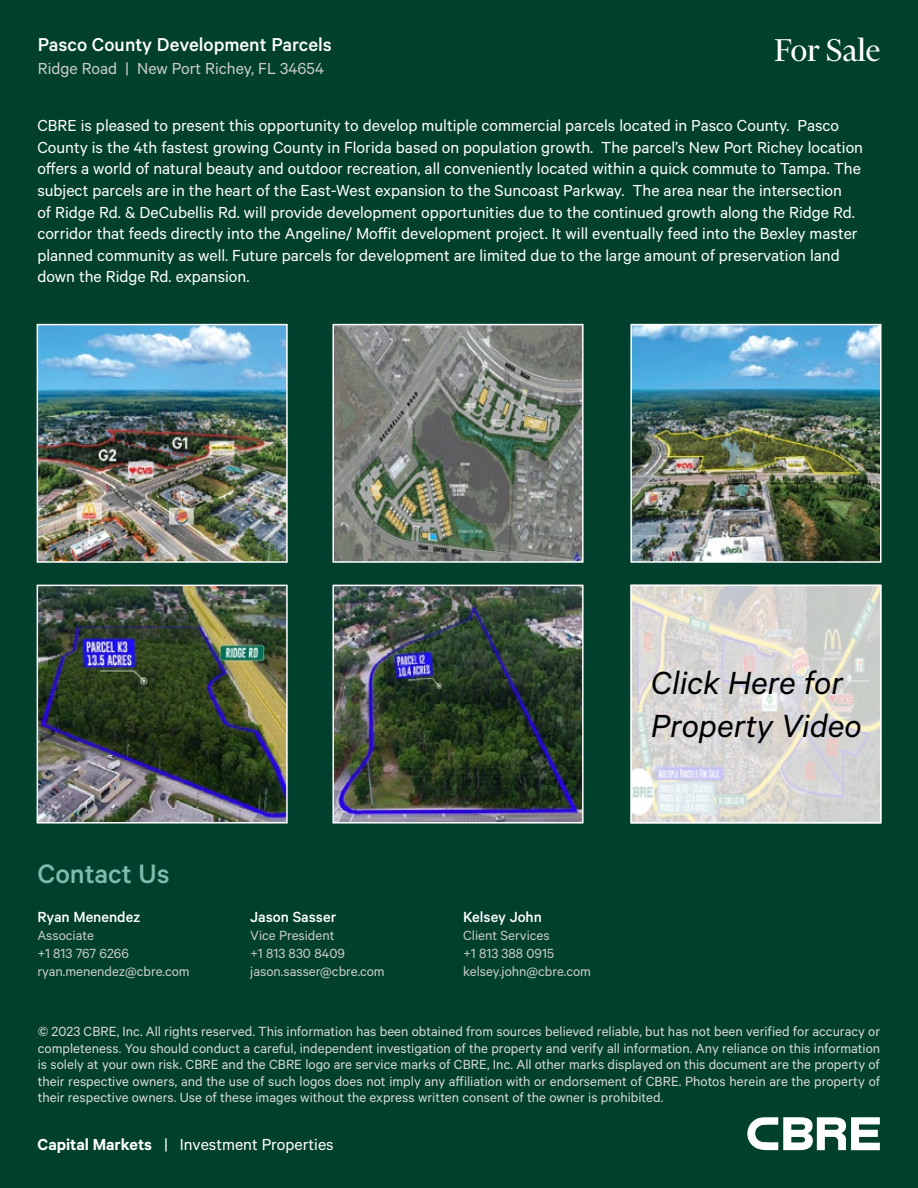
<style>
.page{position:relative;width:918px;height:1188px;background:#00402d}
.page>*{position:absolute;margin:0;border:0;box-sizing:border-box;transform-origin:0 0}
.t1{font:italic 36px/43.2px "Calibre";color:#000}
.t2{font:36px "Financier Display";color:#fff}
.t3{font:500 30px "Calibre";color:#80bcad}
.t4{font:500 21px "Calibre";color:#fff}
.t5{font:18px/21.6px "Calibre";color:#fff}
.t6{font:18px "Calibre";color:#cbcdca}
.t7{font:500 16.5px "Calibre";color:#fff}
.t8{font:15px/16.5px "Calibre";color:#d9dad7;text-align:justify}
.t9{font:15px/18px "Calibre";color:#cbcdca}
.s1{font-weight:600}
</style>
<div class="page">
<svg style="left:747px;top:1117px;width:133px;height:33px"></svg>
<img style="left:40px;top:588px;width:245px;height:233px">
<div style="left:37px;top:585px;width:251px;height:239px;border:2px solid #fff"></div>
<img style="left:335px;top:588px;width:246px;height:233px">
<div style="left:332px;top:585px;width:252px;height:239px;border:2px solid #fff"></div>
<img style="left:40px;top:327px;width:245px;height:233px">
<div style="left:37px;top:324px;width:251px;height:239px;border:2px solid #fff"></div>
<img style="left:335px;top:327px;width:246px;height:233px">
<div style="left:332px;top:324px;width:252px;height:239px;border:2px solid #fff"></div>
<img style="left:633px;top:327px;width:246px;height:233px">
<div style="left:630px;top:324px;width:252px;height:239px;border:2px solid #fff"></div>
<svg style="left:630px;top:585px;width:252px;height:239px"></svg>
<p class="t4" style="left:38px;top:33px;width:296px">Pasco County Development Parcels</p>
<p class="t6" style="left:38px;top:58px;width:288px">Ridge Road | New Port Richey, FL 34654</p>
<h1 class="t2" style="left:775px;top:32px;width:107px">For Sale</h1>
<p class="t5" style="left:37px;top:114px;width:827px">CBRE is pleased to present this opportunity to develop multiple commercial parcels located in Pasco County. Pasco County is the 4th fastest growing County in Florida based on population growth. The parcel’s New Port Richey location offers a world of natural beauty and outdoor recreation, all conveniently located within a quick commute to Tampa. The subject parcels are in the heart of the East-West expansion to the Suncoast Parkway. The area near the intersection<br>of Ridge Rd. &amp; DeCubellis Rd. will provide development opportunities due to the continued growth along the Ridge Rd. corridor that feeds directly into the Angeline/ Moffit development project. It will eventually feed into the Bexley master planned community as well. Future parcels for development are limited due to the large amount of preservation land down the Ridge Rd. expansion.</p>
<h2 class="t3" style="left:37px;top:857px;width:134px">Contact Us</h2>
<p class="t7" style="left:37px;top:907px;width:105px">Ryan Menendez</p>
<p class="t9" style="left:37px;top:926px;width:154px">Associate<br>+1 813 767 6266 ryan.menendez@cbre.com</p>
<p class="t7" style="left:250px;top:907px;width:88px">Jason Sasser</p>
<p class="t9" style="left:250px;top:926px;width:136px">Vice President<br>+1 813 830 8409 jason.sasser@cbre.com</p>
<h1 class="t1" style="left:651px;top:660px;width:212px">Click Here for<br>Property Video</h1>
<p class="t7" style="left:463px;top:907px;width:80px">Kelsey John</p>
<p class="t9" style="left:463px;top:926px;width:129px">Client Services<br>+1 813 388 0915 kelsey.john@cbre.com</p>
<p class="t8" style="left:38px;top:1023px;width:844px">© 2023 CBRE, Inc. All rights reserved. This information has been obtained from sources believed reliable, but has not been verified for accuracy or completeness. You should conduct a careful, independent investigation of the property and verify all information. Any reliance on this information is solely at your own risk. CBRE and the CBRE logo are service marks of CBRE, Inc. All other marks displayed on this document are the property of their respective owners, and the use of such logos does not imply any affiliation with or endorsement of CBRE. Photos herein are the property of their respective owners. Use of these images without the express written consent of the owner is prohibited.</p>
<p class="t5" style="left:38px;top:1133px;width:298px"><span class="s1">Capital Markets</span> | Investment Properties</p>
</div>
